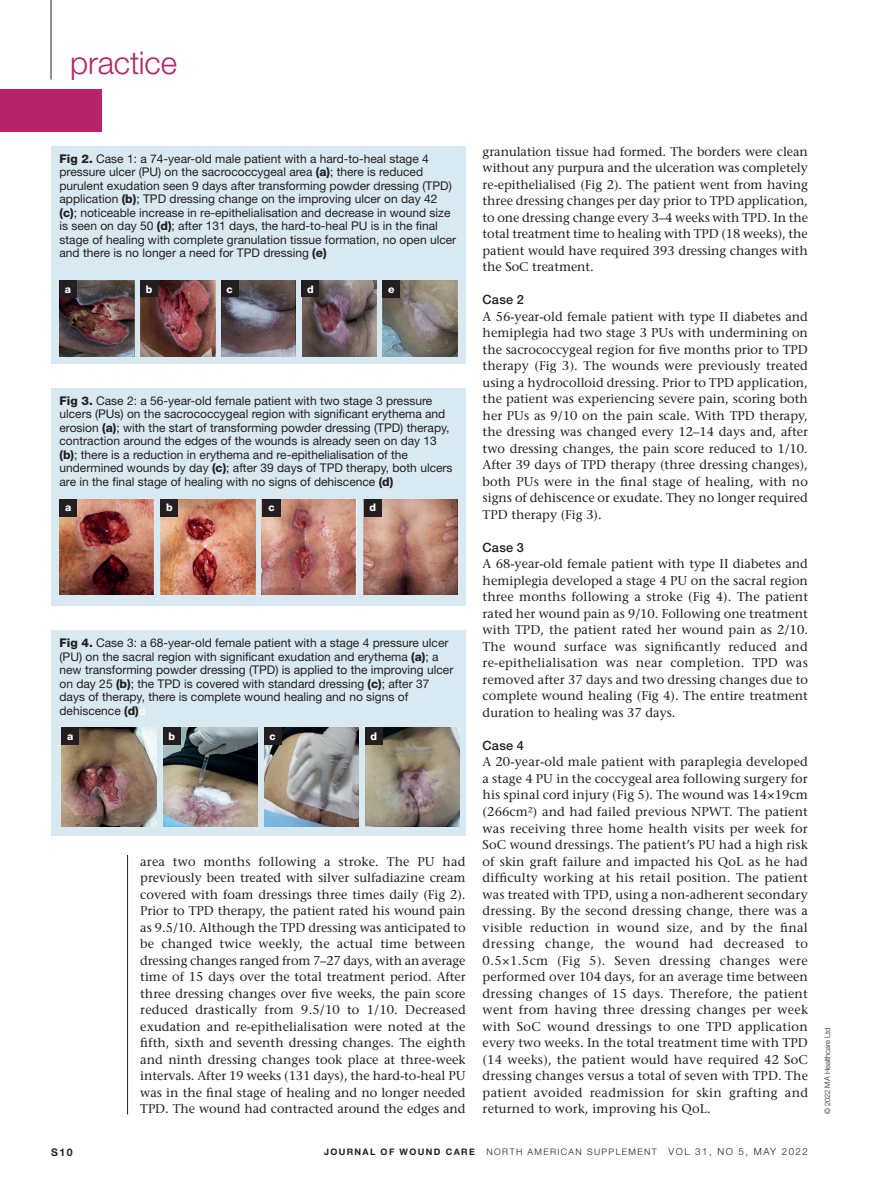
<style>
.page{position:relative;width:893px;height:1191px;background:#fff}
.page>*{position:absolute;margin:0;border:0;box-sizing:border-box;transform-origin:0 0}
.t1{font:300 31.5px "Helvetica Neue LT Std";letter-spacing:-.005em;color:#b62467}
.JWC_body_no_indent{font:500 12.75px/16.5px "Stone Serif Std";color:#231f20;text-align:justify}
.JWC_head_B{font:500 12.75px "Helvetica Neue LT Std";letter-spacing:.015em;color:#231f20}
.JWC_caption{font:12px/13.5px "Helvetica Neue LT Std";color:#231f20}
.JWC_caption__letters{font:12px/13.5px "Helvetica Neue LT Std";color:#231f20}
.JWC_label_white{font:800 10.5px "Helvetica Neue LT Std";color:#fff}
.t2{font:700 10.5px "Helvetica Neue LT Std";color:#231f20}
.t3{font:300 9px "Helvetica Neue LT Std";letter-spacing:.15em;color:#231f20}
.t4{font:700 9px "Helvetica Neue LT Std";letter-spacing:.15em;color:#231f20}
.t5{font:300 7.5px "Helvetica Neue LT Std";color:#231f20}
.s1{font-weight:800}
.s2{font-weight:800;font-size:10.5px;color:#fff}
.s3{font-family:"Helvetica Neue LT Std";font-weight:400}
.s4{font-size:9.75px}
</style>
<div class="page">
<hr style="left:51px;top:0;width:1px;height:79px;background:#231f20">
<div style="left:0;top:89px;width:102px;height:43px;background:#b62467"></div>
<hr style="left:127px;top:855px;width:1px;height:259px;background:#231f20">
<div style="left:51px;top:146px;width:415px;height:218px;background:#d8e9f1"></div>
<img style="left:60px;top:280px;width:74px;height:77px">
<img style="left:140px;top:280px;width:75px;height:76px">
<img style="left:221px;top:280px;width:75px;height:76px">
<img style="left:302px;top:280px;width:75px;height:76px">
<img style="left:383px;top:280px;width:75px;height:76px">
<div style="left:59px;top:281px;width:17px;height:17px;background:#231f20"></div>
<div style="left:221px;top:281px;width:17px;height:16px;background:#231f20"></div>
<div style="left:141px;top:281px;width:17px;height:16px;background:#231f20"></div>
<div style="left:383px;top:280px;width:17px;height:17px;background:#231f20"></div>
<div style="left:302px;top:281px;width:17px;height:16px;background:#231f20"></div>
<div style="left:51px;top:388px;width:415px;height:218px;background:#d8e9f1"></div>
<img style="left:60px;top:499px;width:94px;height:95px">
<img style="left:161px;top:499px;width:94px;height:95px">
<img style="left:262px;top:499px;width:94px;height:95px">
<img style="left:363px;top:499px;width:95px;height:95px">
<div style="left:60px;top:499px;width:17px;height:17px;background:#231f20"></div>
<div style="left:161px;top:499px;width:17px;height:17px;background:#231f20"></div>
<div style="left:262px;top:499px;width:19px;height:17px;background:#231f20"></div>
<div style="left:364px;top:499px;width:17px;height:17px;background:#231f20"></div>
<div style="left:51px;top:630px;width:415px;height:205px;background:#d8e9f1"></div>
<img style="left:62px;top:727px;width:94px;height:99px">
<img style="left:163px;top:727px;width:95px;height:99px">
<img style="left:264px;top:727px;width:95px;height:99px">
<img style="left:366px;top:727px;width:94px;height:99px">
<div style="left:62px;top:727px;width:17px;height:17px;background:#231f20"></div>
<div style="left:163px;top:727px;width:17px;height:17px;background:#231f20"></div>
<div style="left:264px;top:727px;width:17px;height:17px;background:#231f20"></div>
<div style="left:365px;top:727px;width:17px;height:17px;background:#231f20"></div>
<h1 class="t1" style="left:70px;top:44px;width:109px">practice</h1>
<p class="JWC_caption__letters" style="left:60px;top:152px;width:398px"><span class="s1">Fig 2.</span> Case 1: a 74-year-old male patient with a hard-to-heal stage 4 pressure ulcer (PU) on the sacrococcygeal area <span class="s1">(a)</span>; there is reduced purulent exudation seen 9 days after transforming powder dressing (TPD) application <span class="s1">(b)</span>; TPD dressing change on the improving ulcer on day 42 <span class="s1">(c)</span>; noticeable increase in re-epithelialisation and decrease in wound size is seen on day 50 <span class="s1">(d)</span>; after 131 days, the hard-to-heal PU is in the final stage of healing with complete granulation tissue formation, no open ulcer and there is no longer a need for TPD dressing <span class="s1">(e)</span></p>
<p class="JWC_label_white" style="left:65px;top:283px;width:8px">a</p>
<p class="JWC_label_white" style="left:146px;top:283px;width:8px">b</p>
<p class="JWC_label_white" style="left:226px;top:283px;width:8px">c</p>
<p class="JWC_label_white" style="left:307px;top:283px;width:8px">d</p>
<p class="JWC_label_white" style="left:388px;top:282px;width:8px">e</p>
<p class="JWC_caption" style="left:60px;top:394px;width:394px"><span class="s1">Fig 3.</span> Case 2: a 56-year-old female patient with two stage 3 pressure ulcers (PUs) on the sacrococcygeal region with significant erythema and erosion <span class="s1">(a)</span>; with the start of transforming powder dressing (TPD) therapy, contraction around the edges of the wounds is already seen on day 13 <span class="s1">(b)</span>; there is a reduction in erythema and re-epithelialisation of the undermined wounds by day <span class="s1">(c)</span>; after 39 days of TPD therapy, both ulcers are in the final stage of healing with no signs of dehiscence <span class="s1">(d)</span></p>
<p class="JWC_label_white" style="left:65px;top:501px;width:8px">a</p>
<p class="JWC_label_white" style="left:166px;top:501px;width:8px">b</p>
<p class="JWC_label_white" style="left:268px;top:501px;width:8px">c</p>
<p class="JWC_label_white" style="left:369px;top:501px;width:8px">d</p>
<p class="JWC_caption" style="left:60px;top:636px;width:395px"><span class="s1">Fig 4.</span> Case 3: a 68-year-old female patient with a stage 4 pressure ulcer (PU) on the sacral region with significant exudation and erythema <span class="s1">(a)</span>; a new transforming powder dressing (TPD) is applied to the improving ulcer on day 25 <span class="s1">(b)</span>; the TPD is covered with standard dressing <span class="s1">(c)</span>; after 37 days of therapy, there is complete wound healing and no signs of dehiscence <span class="s1">(d)</span><span class="s2">d</span></p>
<p class="JWC_label_white" style="left:67px;top:729px;width:8px">a</p>
<p class="JWC_label_white" style="left:168px;top:729px;width:8px">b</p>
<p class="JWC_label_white" style="left:270px;top:729px;width:8px">c</p>
<p class="JWC_label_white" style="left:370px;top:729px;width:8px">d</p>
<p class="JWC_body_no_indent" style="left:140px;top:853px;width:327px">area two months following a stroke. The PU had previously been treated with silver sulfadiazine cream covered with foam dressings three times daily (Fig 2).<br>Prior to TPD therapy, the patient rated his wound pain as 9.5/10. Although the TPD dressing was anticipated to be changed twice weekly, the actual time between dressing changes ranged from 7–27 days, with an average time of 15 days over the total treatment period. After three dressing changes over five weeks, the pain score reduced drastically from 9.5/10 to 1/10. Decreased exudation and re-epithelialisation were noted at the fifth, sixth and seventh dressing changes. The eighth and ninth dressing changes took place at three-week intervals. After 19 weeks (131 days), the hard-to-heal PU was in the final stage of healing and no longer needed TPD. The wound had contracted around the edges and</p>
<p class="JWC_body_no_indent" style="left:483px;top:143px;width:327px">granulation tissue had formed. The borders were clean without any purpura and the ulceration was completely re-epithelialised (Fig 2). The patient went from having three dressing changes per day prior to TPD application, to one dressing change every 3–4 weeks with TPD. In the total treatment time to healing with TPD (18 weeks), the patient would have required 393 dressing changes with the SoC treatment.</p>
<p class="JWC_head_B" style="left:483px;top:292px;width:43px">Case 2</p>
<p class="JWC_body_no_indent" style="left:483px;top:308px;width:327px">A 56-year-old female patient with type II diabetes and hemiplegia had two stage 3 PUs with undermining on the sacrococcygeal region for five months prior to TPD therapy (Fig 3). The wounds were previously treated using a hydrocolloid dressing. Prior to TPD application, the patient was experiencing severe pain, scoring both her PUs as 9/10 on the pain scale. With TPD therapy, the dressing was changed every 12–14 days and, after two dressing changes, the pain score reduced to 1/10.<br>After 39 days of TPD therapy (three dressing changes), both PUs were in the final stage of healing, with no signs of dehiscence or exudate. They no longer required TPD therapy (Fig 3).</p>
<p class="JWC_head_B" style="left:483px;top:540px;width:43px">Case 3</p>
<p class="JWC_body_no_indent" style="left:483px;top:556px;width:327px">A 68-year-old female patient with type II diabetes and hemiplegia developed a stage 4 PU on the sacral region three months following a stroke (Fig 4). The patient rated her wound pain as 9/10. Following one treatment with TPD, the patient rated her wound pain as 2/10.<br>The wound surface was significantly reduced and re-epithelialisation was near completion. TPD was removed after 37 days and two dressing changes due to complete wound healing (Fig 4). The entire treatment duration to healing was 37 days.</p>
<p class="JWC_head_B" style="left:483px;top:738px;width:43px">Case 4</p>
<p class="JWC_body_no_indent" style="left:483px;top:754px;width:327px">A 20-year-old male patient with paraplegia developed a stage 4 PU in the coccygeal area following surgery for his spinal cord injury (Fig 5). The wound was 14<span class="s3">×</span>19cm (266cm²) and had failed previous NPWT. The patient was receiving three home health visits per week for SoC wound dressings. The patient’s PU had a high risk of skin graft failure and impacted his QoL as he had difficulty working at his retail position. The patient was treated with TPD, using a non-adherent secondary dressing. By the second dressing change, there was a visible reduction in wound size, and by the final dressing change, the wound had decreased to 0.5<span class="s3">×</span>1.5cm (Fig 5). Seven dressing changes were performed over 104 days, for an average time between dressing changes of 15 days. Therefore, the patient went from having three dressing changes per week with SoC wound dressings to one TPD application every two weeks. In the total treatment time with TPD (14 weeks), the patient would have required 42 SoC dressing changes versus a total of seven with TPD. The patient avoided readmission for skin grafting and returned to work, improving his QoL.</p>
<p class="t2" style="left:51px;top:1145px;width:23px">S10</p>
<p class="t4" style="left:324px;top:1146px;width:152px">JOURNAL OF WOUND CARE</p>
<p class="t3" style="left:487px;top:1146px;width:323px">NORTH AMERICAN SUPPLEMENT <span class="s4">VOL 31, NO 5, MAY 2022</span></p>
<p class="t5" style="left:823px;top:1114px;width:89px;rotate:-90deg">© 2022 MA Healthcare Ltd</p>
</div>
